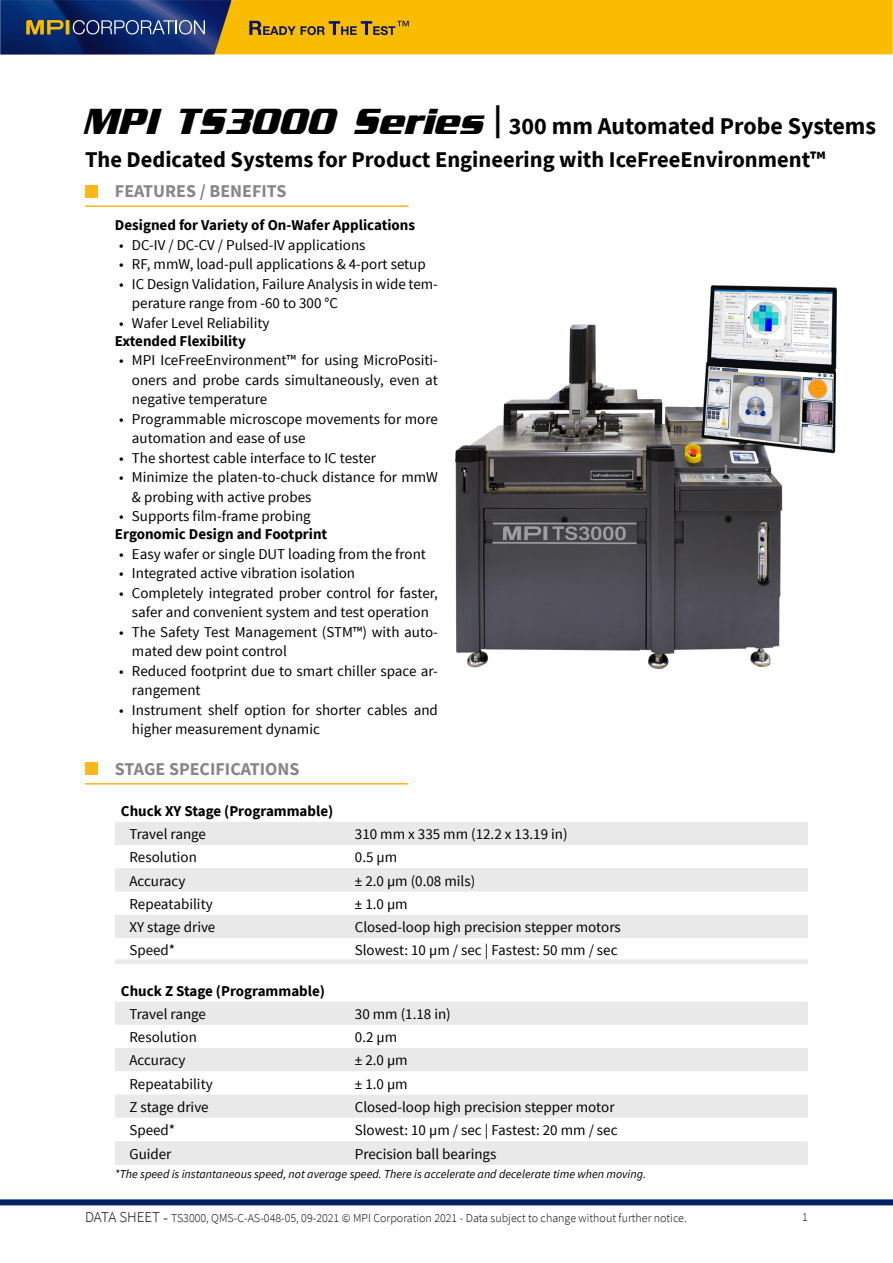
<style>
.page{position:relative;width:893px;height:1263px;background:#fff}
.page>*{position:absolute;margin:0;border:0;box-sizing:border-box;transform-origin:0 0}
.t1{font:700 24px "Source Sans Pro";color:#000}
.t2{font:700 22.5px "Source Sans Pro";color:#000}
.t3{font:700 18px "Source Sans Pro";color:#878787}
.t4{font:15px/19.5px "Source Sans Pro";color:#000}
.t5{font:700 15px "Source Sans Pro";color:#000}
.t6{font:300 12px "Source Sans Pro";color:#000}
.t7{font:italic 12px "Source Sans Pro";color:#000}
.s1{font-family:"Enter Sansman";font-style:italic;font-size:36px}
.s2{font-size:15px}
.s3{font-size:16.5px}
</style>
<div class="page">
<svg style="left:0;top:0;width:893px;height:54px"></svg>
<div style="left:0;top:1199px;width:893px;height:6px;background:#001e62"></div>
<img style="left:455px;top:286px;width:381px;height:383px">
<svg style="left:115px;top:822px;width:693px;height:116px;fill:#e9e9e9"></svg>
<div style="left:115px;top:959px;width:225px;height:5px;background:#e9e9e9"></div>
<div style="left:340px;top:959px;width:468px;height:5px;background:#e9e9e9"></div>
<svg style="left:115px;top:1001px;width:693px;height:164px;fill:#e9e9e9"></svg>
<hr style="left:85px;top:205px;width:323px;height:2px;background:#ffb81c">
<hr style="left:85px;top:783px;width:323px;height:1px;background:#ffb81c">
<div style="left:85px;top:185px;width:13px;height:12px;background:#ffb81c"></div>
<div style="left:85px;top:762px;width:13px;height:13px;background:#ffb81c"></div>
<h1 class="t1" style="left:85px;top:110px;width:792px"><span class="s1">MPI TS3000 Series</span> <sup>|</sup> 300 mm Automated Probe Systems</h1>
<h2 class="t2" style="left:85px;top:145px;width:742px">The Dedicated Systems for Product Engineering with IceFreeEnvironment™</h2>
<p class="t3" style="left:115px;top:179px;width:173px">FEATURES / BENEFITS</p>
<p class="t5" style="left:115px;top:215px;width:302px">Designed for Variety of On-Wafer Applications</p>
<p class="t4" style="left:119px;top:235px;width:248px">• DC-IV / DC-CV / Pulsed-IV applications</p>
<p class="t4" style="left:119px;top:255px;width:308px">• RF, mmW, load-pull applications &amp; 4-port setup</p>
<p class="t4" style="left:132px;top:274px;width:307px;text-indent:-13px">• IC Design Validation, Failure Analysis in wide tem&shy;perature range from -60 to 300 °C</p>
<p class="t4" style="left:119px;top:313px;width:152px">• Wafer Level Reliability</p>
<p class="t5" style="left:115px;top:331px;width:132px">Extended Flexibility</p>
<p class="t4" style="left:132px;top:351px;width:307px;text-align:justify;text-indent:-13px">• MPI IceFreeEnvironment™ for using MicroPositi&shy;oners and probe cards simultaneously, even at negative temperature</p>
<p class="t4" style="left:132px;top:409px;width:307px;text-indent:-13px">• Programmable microscope movements for more automation and ease of use</p>
<p class="t4" style="left:119px;top:448px;width:258px">• The shortest cable interface to IC tester</p>
<p class="t4" style="left:132px;top:468px;width:307px;text-indent:-13px">• Minimize the platen-to-chuck distance for mmW &amp; probing with active probes</p>
<p class="t4" style="left:119px;top:507px;width:193px">• Supports film-frame probing</p>
<p class="t5" style="left:115px;top:524px;width:214px">Ergonomic Design and Footprint</p>
<p class="t4" style="left:119px;top:544px;width:308px">• Easy wafer or single DUT loading from the front</p>
<p class="t4" style="left:119px;top:564px;width:237px">• Integrated active vibration isolation</p>
<p class="t4" style="left:119px;top:583px;width:320px;text-align:center">• Completely integrated prober control for faster, safer and convenient system and test operation</p>
<p class="t4" style="left:132px;top:622px;width:307px;text-indent:-13px">• The Safety Test Management (STM™) with auto&shy;mated dew point control</p>
<p class="t4" style="left:132px;top:661px;width:307px;text-indent:-13px">• Reduced footprint due to smart chiller space ar&shy;rangement</p>
<p class="t4" style="left:132px;top:700px;width:307px;text-indent:-13px">• Instrument shelf option for shorter cables and higher measurement dynamic</p>
<p class="t3" style="left:115px;top:757px;width:186px">STAGE SPECIFICATIONS</p>
<p class="t5" style="left:121px;top:801px;width:214px">Chuck XY Stage (Programmable)</p>
<p class="t4" style="left:129px;top:824px;width:78px">Travel range</p>
<p class="t4" style="left:355px;top:824px;width:214px">310 mm x 335 mm (12.2 x 13.19 in)</p>
<p class="t4" style="left:129px;top:848px;width:69px">Resolution</p>
<p class="t4" style="left:355px;top:848px;width:44px">0.5 µm</p>
<p class="t4" style="left:129px;top:871px;width:58px">Accuracy</p>
<p class="t4" style="left:355px;top:871px;width:122px">± 2.0 µm (0.08 mils)</p>
<p class="t4" style="left:129px;top:894px;width:85px">Repeatability</p>
<p class="t4" style="left:355px;top:894px;width:54px">± 1.0 µm</p>
<p class="t4" style="left:129px;top:917px;width:87px">XY stage drive</p>
<p class="t4" style="left:355px;top:917px;width:267px">Closed-loop high precision stepper motors</p>
<p class="t4" style="left:129px;top:941px;width:47px">Speed*</p>
<p class="t4" style="left:355px;top:941px;width:264px">Slowest: 10 μ m / sec | Fastest: 50 mm / sec</p>
<p class="t5" style="left:121px;top:980px;width:206px">Chuck Z Stage (Programmable)</p>
<p class="t4" style="left:129px;top:1004px;width:78px">Travel range</p>
<p class="t4" style="left:355px;top:1004px;width:97px">30 mm (1.18 in)</p>
<p class="t4" style="left:129px;top:1027px;width:69px">Resolution</p>
<p class="t4" style="left:355px;top:1027px;width:44px">0.2 µm</p>
<p class="t4" style="left:129px;top:1051px;width:58px">Accuracy</p>
<p class="t4" style="left:355px;top:1051px;width:54px">± 2.0 µm</p>
<p class="t4" style="left:129px;top:1074px;width:85px">Repeatability</p>
<p class="t4" style="left:355px;top:1074px;width:54px">± 1.0 µm</p>
<p class="t4" style="left:129px;top:1097px;width:81px">Z stage drive</p>
<p class="t4" style="left:355px;top:1097px;width:261px">Closed-loop high precision stepper motor</p>
<p class="t4" style="left:129px;top:1120px;width:47px">Speed*</p>
<p class="t4" style="left:355px;top:1120px;width:264px">Slowest: 10 μ m / sec | Fastest: 20 mm / sec</p>
<p class="t4" style="left:129px;top:1144px;width:43px">Guider</p>
<p class="t4" style="left:355px;top:1144px;width:143px">Precision ball bearings</p>
<p class="t7" style="left:115px;top:1166px;width:532px">*The speed is instantaneous speed, not average speed. There is accelerate and decelerate time when moving.</p>
<p class="t6" style="left:85px;top:1210px;width:603px"><span class="s2">DATA SHEET</span> <span class="s3">-</span> TS3000, QMS-C-AS-048-05, 09-2021 © MPI Corporation 2021 - Data subject to change without further notice.</p>
<p class="t6" style="left:802px;top:1209px;width:7px">1</p>
</div>
